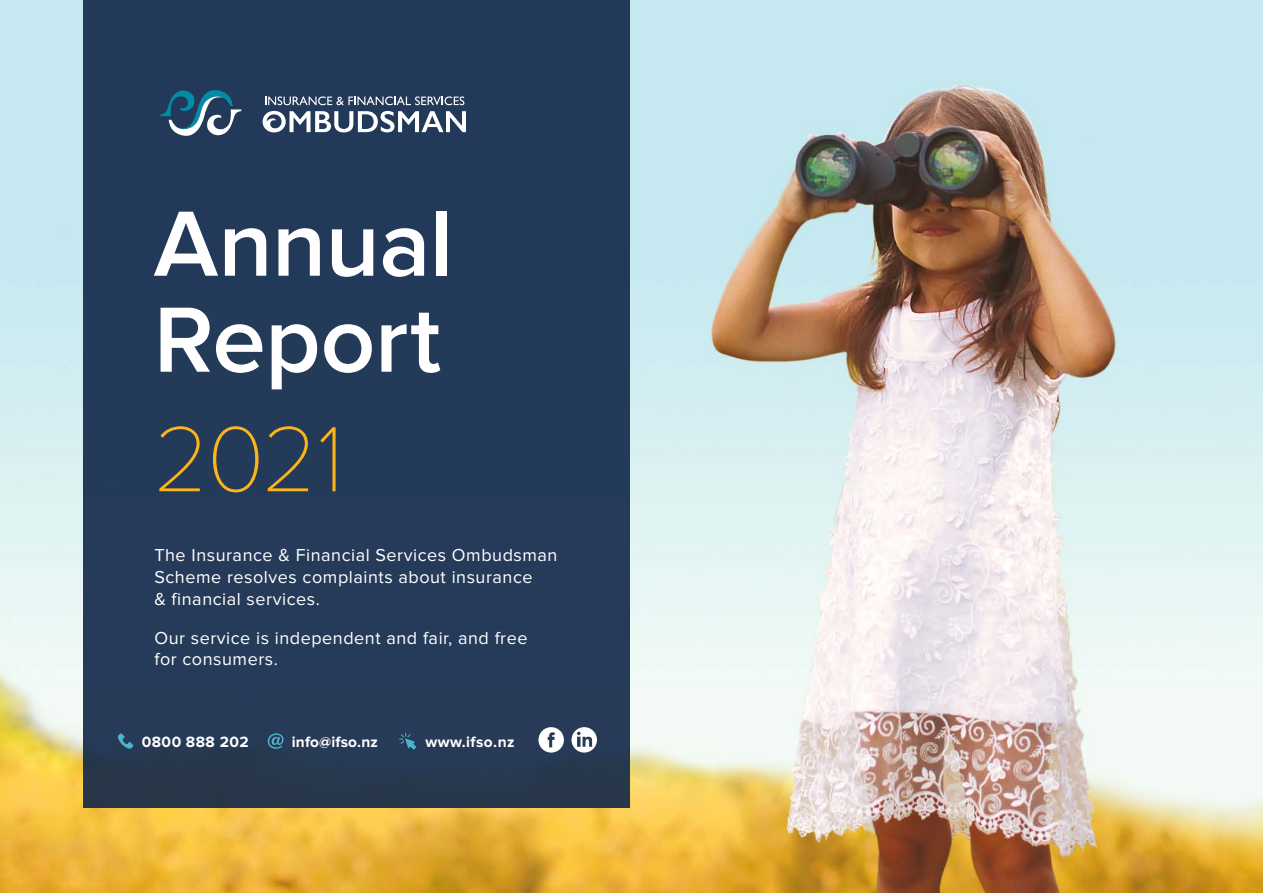
<style>
.page{position:relative;width:1263px;height:893px;background:#fff}
.page>*{position:absolute;margin:0;border:0;box-sizing:border-box;transform-origin:0 0}
.t1{font:600 96px/96px "Proxima Nova";letter-spacing:-.005em;color:#fff}
.t2{font:100 96px "Proxima Nova T";color:#fcb41d}
.t3{font:18px/21.8px "Proxima Nova";letter-spacing:.03em;color:#fff}
.t4{font:700 15.45px "Proxima Nova";letter-spacing:.03em;color:#fff}
.t5{font:700 15.45px "Proxima Nova";letter-spacing:.01em;color:#fff}
</style>
<div class="page">
<img style="left:0;top:0;width:1263px;height:893px">
<div style="left:83px;top:0;width:546px;height:808px;background:#243a59"></div>
<svg style="left:265px;top:96px;width:199px;height:9px"></svg>
<svg style="left:263px;top:111px;width:203px;height:21px"></svg>
<svg style="left:160px;top:90px;width:81px;height:46px"></svg>
<svg style="left:538px;top:727px;width:26px;height:26px"></svg>
<svg style="left:571px;top:727px;width:26px;height:26px"></svg>
<svg style="left:399px;top:732px;width:17px;height:18px"></svg>
<svg style="left:118px;top:733px;width:15px;height:16px"></svg>
<svg style="left:268px;top:733px;width:16px;height:16px"></svg>
<h1 class="t1" style="left:154px;top:198px;width:301px">Annual<br>Report</h1>
<h1 class="t2" style="left:154px;top:404px;width:192px">2021</h1>
<p class="t3" style="left:154px;top:545px;width:405px">The Insurance &amp; Financial Services Ombudsman<br>Scheme resolves complaints about insurance<br>&amp; financial services.</p>
<p class="t3" style="left:154px;top:627px;width:375px">Our service is independent and fair, and free for consumers.</p>
<p class="t4" style="left:142px;top:733px;width:109px">0800 888 202</p>
<p class="t5" style="left:292px;top:732px;width:88px">info@ifso.nz</p>
<p class="t4" style="left:425px;top:733px;width:91px">www.ifso.nz</p>
</div>
